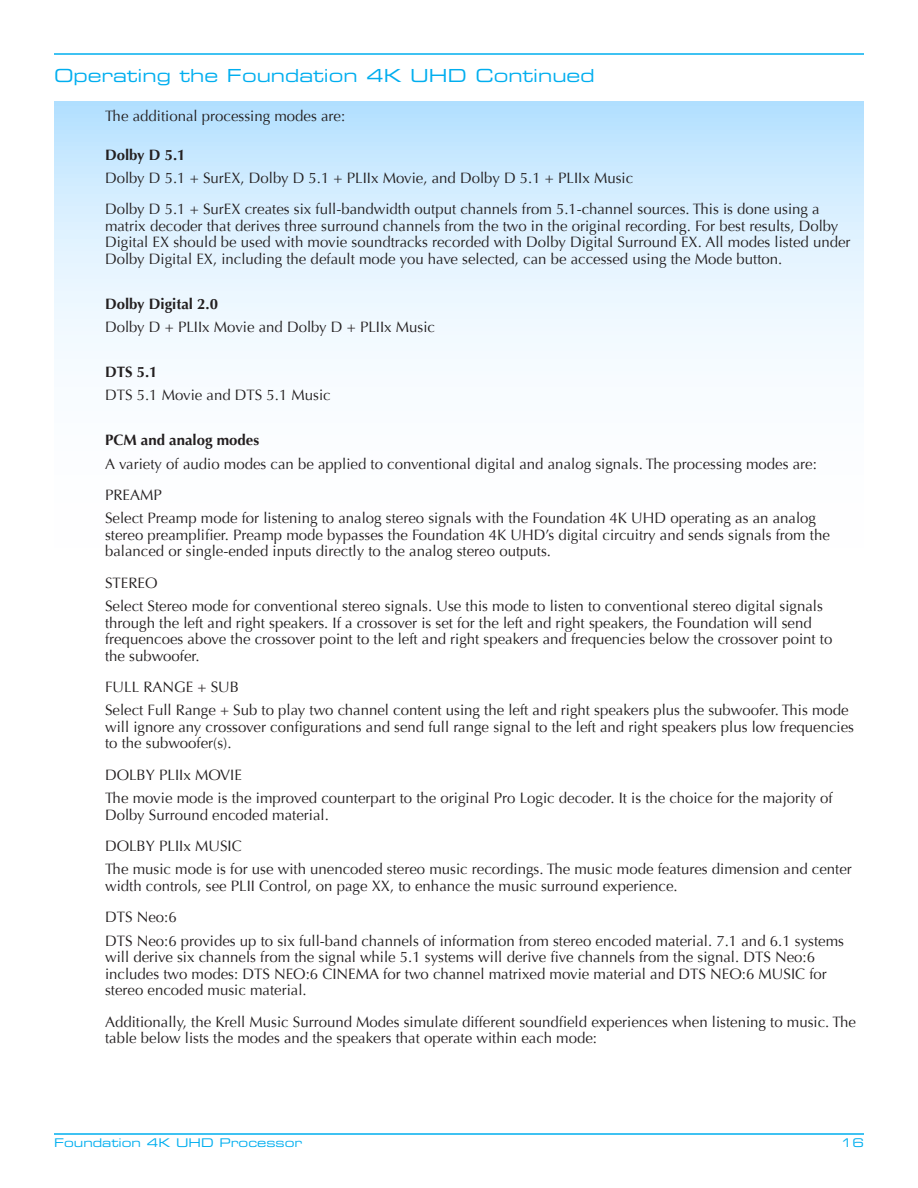
<style>
.page{position:relative;width:918px;height:1188px;background:#fff}
.page>*{position:absolute;margin:0;border:0;box-sizing:border-box;transform-origin:0 0}
.t1{font:18px "Eurostile Extended Two";color:#00aeef}
.t2{font:15px/16.5px "Optima";color:#231f20}
.t3{font:700 15px "Optima";color:#231f20}
.t4{font:12px "Eurostile Extended Two";color:#00aeef}
</style>
<div class="page">
<hr style="left:54px;top:53px;width:810px;height:2px;background:#00aeef">
<hr style="left:54px;top:1133px;width:810px;height:2px;background:#00aeef">
<svg style="left:54px;top:102px;width:810px;height:257px"></svg>
<p class="t1" style="left:54px;top:63px;width:542px">Operating the Foundation 4K UHD Continued</p>
<p class="t2" style="left:105px;top:108px;width:242px">The additional processing modes are:</p>
<p class="t3" style="left:105px;top:146px;width:82px">Dolby D 5.1</p>
<p class="t2" style="left:105px;top:162px;width:716px;line-height:31.5px">Dolby D 5.1 + SurEX, Dolby D 5.1 + PLIIx Movie, and Dolby D 5.1 + PLIIx Music<br>Dolby D 5.1 + SurEX creates six full-bandwidth output channels from 5.1-channel sources. This is done using a</p>
<p class="t2" style="left:105px;top:218px;width:747px">matrix decoder that derives three surround channels from the two in the original recording. For best results, Dolby<br>Digital EX should be used with movie soundtracks recorded with Dolby Digital Surround EX. All modes listed under<br>Dolby Digital EX, including the default mode you have selected, can be accessed using the Mode button.</p>
<p class="t3" style="left:105px;top:295px;width:115px">Dolby Digital 2.0</p>
<p class="t2" style="left:105px;top:319px;width:332px">Dolby D + PLIIx Movie and Dolby D + PLIIx Music</p>
<p class="t3" style="left:105px;top:363px;width:54px">DTS 5.1</p>
<p class="t2" style="left:105px;top:387px;width:227px">DTS 5.1 Movie and DTS 5.1 Music</p>
<p class="t3" style="left:105px;top:432px;width:156px">PCM and analog modes</p>
<p class="t2" style="left:105px;top:448px;width:713px;line-height:31.5px">A variety of audio modes can be applied to conventional digital and analog signals. The processing modes are:<br>PREAMP</p>
<p class="t2" style="left:105px;top:510px;width:726px">Select Preamp mode for listening to analog stereo signals with the Foundation 4K UHD operating as an analog stereo preamplifier. Preamp mode bypasses the Foundation 4K UHD’s digital circuitry and sends signals from the balanced or single-ended inputs directly to the analog stereo outputs.</p>
<p class="t2" style="left:105px;top:571px;width:719px;line-height:23.2px">STEREO<br>Select Stereo mode for conventional stereo signals. Use this mode to listen to conventional stereo digital signals</p>
<p class="t2" style="left:105px;top:614px;width:729px">through the left and right speakers. If a crossover is set for the left and right speakers, the Foundation will send frequencoes above the crossover point to the left and right speakers and frequencies below the crossover point to the subwoofer.</p>
<p class="t2" style="left:105px;top:676px;width:745px;line-height:23.2px">FULL RANGE + SUB<br>Select Full Range + Sub to play two channel content using the left and right speakers plus the subwoofer. This mode</p>
<p class="t2" style="left:105px;top:719px;width:751px">will ignore any crossover configurations and send full range signal to the left and right speakers plus low frequencies to the subwoofer(s).</p>
<p class="t2" style="left:105px;top:763px;width:729px;line-height:23.2px">DOLBY PLIIx MOVIE<br>The movie mode is the improved counterpart to the original Pro Logic decoder. It is the choice for the majority of</p>
<p class="t2" style="left:105px;top:799px;width:225px;line-height:31.5px">Dolby Surround encoded material.<br>DOLBY PLIIx MUSIC</p>
<p class="t2" style="left:105px;top:861px;width:748px">The music mode is for use with unencoded stereo music recordings. The music mode features dimension and center width controls, see PLII Control, on page XX, to enhance the music surround experience.</p>
<p class="t2" style="left:105px;top:906px;width:741px;line-height:23.2px">DTS Neo:6<br>DTS Neo:6 provides up to six full-band channels of information from stereo encoded material. 7.1 and 6.1 systems</p>
<p class="t2" style="left:105px;top:949px;width:723px">will derive six channels from the signal while 5.1 systems will derive five channels from the signal. DTS Neo:6 includes two modes: DTS NEO:6 CINEMA for two channel matrixed movie material and DTS NEO:6 MUSIC for stereo encoded music material.</p>
<p class="t2" style="left:105px;top:1013px;width:753px">Additionally, the Krell Music Surround Modes simulate different soundfield experiences when listening to music. The table below lists the modes and the speakers that operate within each mode:</p>
<p class="t4" style="left:54px;top:1135px;width:250px">Foundation 4K UHD Processor</p>
<p class="t4" style="left:841px;top:1135px;width:25px">16</p>
</div>
